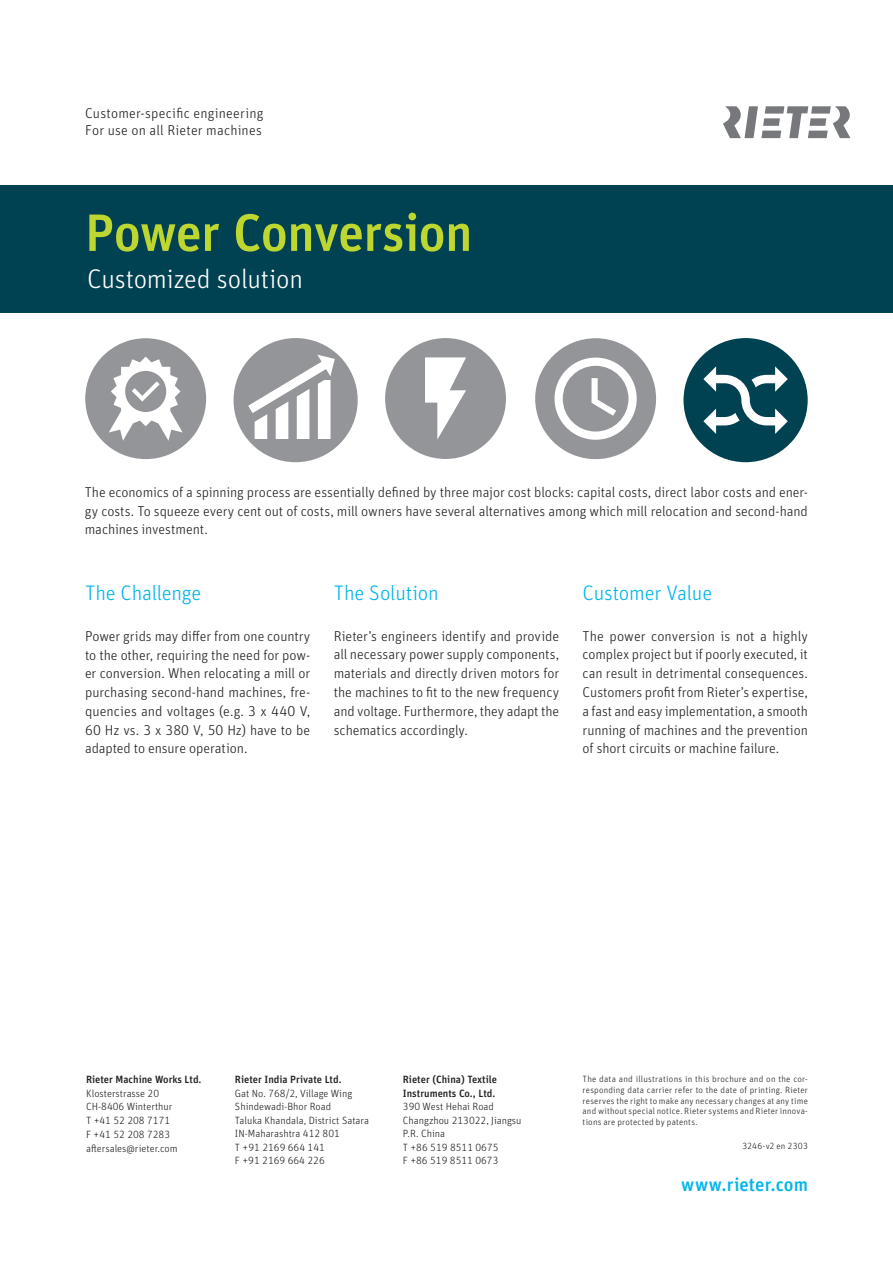
<style>
.page{position:relative;width:893px;height:1263px;background:#fff}
.page>*{position:absolute;margin:0;border:0;box-sizing:border-box;transform-origin:0 0}
.t1{font:500 52.5px "Unit Pro";letter-spacing:-.015em;color:#bed630}
.t2{font:300 27px "Unit Pro";letter-spacing:-.01em;color:#fff}
.t3{font:300 21px "Unit Pro";letter-spacing:-.01em;color:#02b5eb}
.t4{font:500 18.75px "Unit Pro";letter-spacing:.005em;color:#02b5eb}
.t5{font:300 14.25px/18.8px "Unit Pro";letter-spacing:-.005em;color:#231f20;text-align:justify}
.t6{font:300 14.25px/17.2px "Unit Pro";letter-spacing:.015em;color:#231f20}
.t7{font:300 10.5px/13.5px "Unit Pro";color:#231f20}
.t8{font:500 10.5px/13.5px "Unit Pro";color:#231f20}
.t9{font:300 9px/10.8px "Unit Pro";letter-spacing:.02em;color:#231f20;text-align:justify}
</style>
<div class="page">
<svg style="left:723px;top:106px;width:127px;height:32px"></svg>
<div style="left:85px;top:338px;width:121px;height:121px;background:#939598;border-radius:50%"></div>
<svg style="left:109px;top:357px;width:74px;height:84px"></svg>
<div style="left:385px;top:338px;width:121px;height:121px;background:#939598;border-radius:50%"></div>
<svg style="left:425px;top:357px;width:41px;height:83px"></svg>
<div style="left:535px;top:338px;width:121px;height:121px;background:#939598;border-radius:50%"></div>
<svg style="left:555px;top:358px;width:82px;height:82px"></svg>
<div style="left:234px;top:338px;width:124px;height:124px;background:#939598;border-radius:50%"></div>
<svg style="left:248px;top:355px;width:87px;height:84px"></svg>
<div style="left:683px;top:338px;width:125px;height:124px;background:#004251;border-radius:50%"></div>
<svg style="left:703px;top:366px;width:85px;height:68px"></svg>
<div style="left:0;top:185px;width:893px;height:128px;background:#004251"></div>
<p class="t6" style="left:85px;top:103px;width:180px">Customer-specific engineering<br>For use on all Rieter machines</p>
<h1 class="t1" style="left:85px;top:193px;width:389px">Power Conversion</h1>
<h2 class="t2" style="left:87px;top:260px;width:217px">Customized solution</h2>
<p class="t5" style="left:85px;top:482px;width:724px">The economics of a spinning process are essentially defined by three major cost blocks: capital costs, direct labor costs and ener&shy;gy costs. To squeeze every cent out of costs, mill owners have several alternatives among which mill relocation and second-hand machines investment.</p>
<h3 class="t3" style="left:85px;top:578px;width:118px">The Challenge</h3>
<h3 class="t3" style="left:334px;top:578px;width:106px">The Solution</h3>
<h3 class="t3" style="left:583px;top:578px;width:131px">Customer Value</h3>
<p class="t5" style="left:85px;top:626px;width:227px">Power grids may differ from one country to the other, requiring the need for pow&shy;er conversion. When relocating a mill or purchasing second-hand machines, fre&shy;quencies and voltages (e.g. 3 x 440 V, 60 Hz vs. 3 x 380 V, 50 Hz) have to be adapted to ensure operation.</p>
<p class="t5" style="left:334px;top:626px;width:227px">Rieter’s engineers identify and provide all necessary power supply components, materials and directly driven motors for the machines to fit to the new frequency and voltage. Furthermore, they adapt the schematics accordingly.</p>
<p class="t5" style="left:583px;top:626px;width:227px">The power conversion is not a highly complex project but if poorly executed, it can result in detrimental consequences.<br>Customers profit from Rieter’s expertise, a fast and easy implementation, a smooth running of machines and the prevention of short circuits or machine failure.</p>
<p class="t8" style="left:86px;top:1072px;width:117px">Rieter Machine Works Ltd.</p>
<p class="t7" style="left:86px;top:1085px;width:93px;line-height:14px">Klosterstrasse 20<br>CH-8406 Winterthur<br>T +41 52 208 7171<br>F +41 52 208 7283 aftersales@rieter.com</p>
<p class="t8" style="left:235px;top:1072px;width:108px">Rieter India Private Ltd.</p>
<p class="t7" style="left:235px;top:1086px;width:136px">Gat No. 768/2, Village Wing<br>Shindewadi-Bhor Road<br>Taluka Khandala, District Satara<br>IN-Maharashtra 412 801<br>T +91 2169 664 141<br>F +91 2169 664 226</p>
<p class="t8" style="left:403px;top:1072px;width:96px">Rieter (China) Textile<br>Instruments Co., Ltd.</p>
<p class="t7" style="left:403px;top:1099px;width:120px">390 West Hehai Road<br>Changzhou 213022, Jiangsu<br>P.R. China<br>T +86 519 8511 0675<br>F +86 519 8511 0673</p>
<p class="t9" style="left:583px;top:1073px;width:227px">The data and illustrations in this brochure and on the cor&shy;responding data carrier refer to the date of printing. Rieter reserves the right to make any necessary changes at any time and without special notice. Rieter systems and Rieter innova&shy;tions are protected by patents.</p>
<p class="t9" style="left:742px;top:1140px;width:67px">3246-v2 en 2303</p>
<h3 class="t4" style="left:681px;top:1170px;width:128px">www.rieter.com</h3>
</div>
